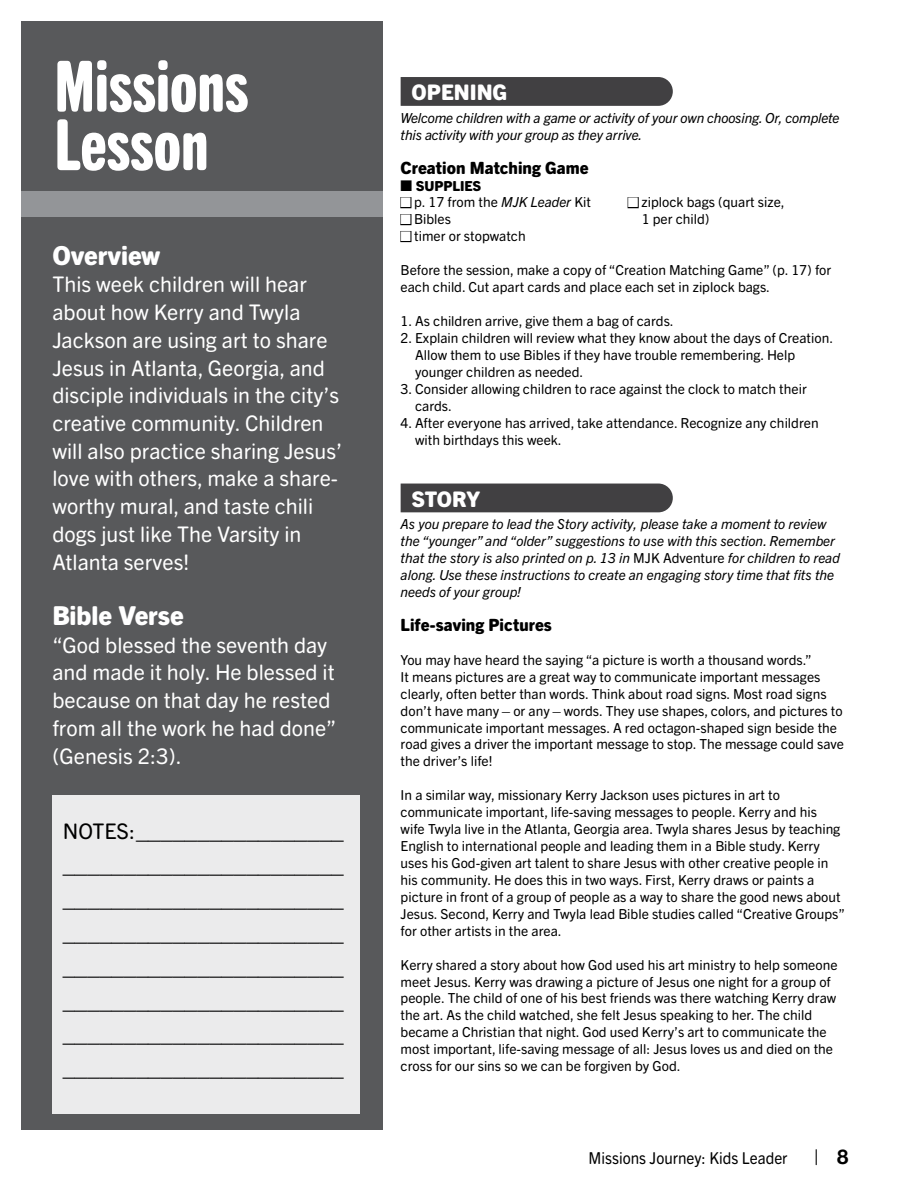
<style>
.page{position:relative;width:918px;height:1188px;background:#fff}
.page>*{position:absolute;margin:0;border:0;box-sizing:border-box;transform-origin:0 0}
.t1{font:70.8px/58.5px "Trade Gothic Next SR Pro Hv Cm";color:#fff}
.t2{font:800 26.25px "Trade Gothic Next SR Pro";color:#fff}
.t3{font:21.6px/27.8px "Trade Gothic Next SR Pro";color:#fff}
.t4{font:21.6px/33.9px "Trade Gothic Next SR Pro";color:#000;text-align:justify}
.t5{font:800 21.6px "Trade Gothic Next SR Pro";color:#fff}
.t6{font:20.25px "Trade Gothic Next SR Pro";color:#000}
.t7{font:800 16.95px "Trade Gothic Next SR Pro";letter-spacing:.005em;color:#000}
.t8{font:16.5px "Trade Gothic Next SR Pro";color:#000;scale:.93 1}
.t9{font:13.8px/17px "Trade Gothic Next SR Pro";color:#000}
.t10{font:italic 13.8px/17px "Trade Gothic Next LT Pro";color:#000}
.t11{font:800 13.8px "Trade Gothic Next SR Pro";letter-spacing:-.01em;color:#000}
.s1{font-family:"Trade Gothic Next LT Pro";font-style:italic}
.s2{font-family:"Trade Gothic Next SR Pro";font-style:normal}
.s3{font-family:"Helvetica Neue";font-weight:700}
</style>
<div class="page">
<div style="left:22px;top:22px;width:361px;height:1108px;background:#58595b"></div>
<div style="left:22px;top:191px;width:361px;height:26px;background:#939598"></div>
<div style="left:52px;top:795px;width:308px;height:319px;background:#ebebec"></div>
<div style="left:401px;top:77px;width:272px;height:29px;background:#414042"></div>
<div style="left:401px;top:484px;width:272px;height:28px;background:#414042"></div>
<h1 class="t1" style="left:55px;top:53px;width:195px">Missions<br>Lesson</h1>
<h2 class="t2" style="left:52px;top:237px;width:109px">Overview</h2>
<p class="t3" style="left:52px;top:269px;width:291px">This week children will hear about how Kerry and Twyla<br>Jackson are using art to share<br>Jesus in Atlanta, Georgia, and disciple individuals in the city’s creative community. Children will also practice sharing Jesus’ love with others, make a share&shy;worthy mural, and taste chili dogs just like The Varsity in<br>Atlanta serves!</p>
<h2 class="t2" style="left:52px;top:597px;width:133px">Bible Verse</h2>
<h3 class="t3" style="left:52px;top:630px;width:286px">“God blessed the seventh day and made it holy. He blessed it because on that day he rested from all the work he had done” (Genesis 2:3).</h3>
<h3 class="t4" style="left:63px;top:813px;width:283px">NOTES: _________________ _______________________ _______________________ _______________________ _______________________ _______________________ _______________________ _______________________</h3>
<h3 class="t5" style="left:412px;top:77px;width:97px">OPENING</h3>
<p class="t10" style="left:401px;top:108px;width:440px">Welcome children with a game or activity of your own choosing. Or, complete this activity with your group as they arrive.</p>
<p class="t7" style="left:401px;top:156px;width:189px">Creation Matching Game</p>
<p class="t11" style="left:401px;top:176px;width:82px">■ SUPPLIES</p>
<p class="t9" style="left:401px;top:193px;width:192px">■ p. 17 from the <span class="s1">MJK Leader</span> Kit</p>
<p class="t9" style="left:401px;top:210px;width:52px">■ Bibles</p>
<p class="t9" style="left:401px;top:227px;width:127px">■ timer or stopwatch</p>
<p class="t9" style="left:642px;top:193px;width:145px;text-indent:-14px">■ ziplock bags (quart size,<br>1 per child)</p>
<p class="t9" style="left:401px;top:261px;width:432px">Before the session, make a copy of “Creation Matching Game” (p. 17) for each child. Cut apart cards and place each set in ziplock bags.</p>
<p class="t9" style="left:401px;top:312px;width:275px">1. As children arrive, give them a bag of cards.</p>
<p class="t9" style="left:415px;top:329px;width:420px;text-indent:-14px">2. Explain children will review what they know about the days of Creation.<br>Allow them to use Bibles if they have trouble remembering. Help younger children as needed.</p>
<p class="t9" style="left:415px;top:379px;width:393px;text-indent:-14px">3. Consider allowing children to race against the clock to match their cards.</p>
<p class="t9" style="left:415px;top:413px;width:405px;text-indent:-14px">4. After everyone has arrived, take attendance. Recognize any children with birthdays this week.</p>
<h3 class="t5" style="left:412px;top:484px;width:70px">STORY</h3>
<p class="t10" style="left:401px;top:515px;width:441px">As you prepare to lead the Story activity, please take a moment to review the “younger” and “older” suggestions to use with this section. Remember that the story is also printed on p. 13 in <span class="s2">MJK Adventure</span> for children to read along. Use these instructions to create an engaging story time that fits the needs of your group!</p>
<p class="t7" style="left:401px;top:613px;width:153px">Life-saving Pictures</p>
<p class="t9" style="left:401px;top:650px;width:445px">You may have heard the saying “a picture is worth a thousand words.”<br>It means pictures are a great way to communicate important messages clearly, often better than words. Think about road signs. Most road signs don’t have many—or any—words. They use shapes, colors, and pictures to communicate important messages. A red octagon-shaped sign beside the road gives a driver the important message to stop. The message could save the driver’s life!</p>
<p class="t9" style="left:401px;top:786px;width:446px">In a similar way, missionary Kerry Jackson uses pictures in art to communicate important, life-saving messages to people. Kerry and his<br>wife Twyla live in the Atlanta, Georgia area. Twyla shares Jesus by teaching English to international people and leading them in a Bible study. Kerry uses his God-given art talent to share Jesus with other creative people in his community. He does this in two ways. First, Kerry draws or paints a picture in front of a group of people as a way to share the good news about Jesus. Second, Kerry and Twyla lead Bible studies called “Creative Groups” for other artists in the area.</p>
<p class="t9" style="left:401px;top:955px;width:438px">Kerry shared a story about how God used his art ministry to help someone meet Jesus. Kerry was drawing a picture of Jesus one night for a group of people. The child of one of his best friends was there watching Kerry draw the art. As the child watched, she felt Jesus speaking to her. The child became a Christian that night. God used Kerry’s art to communicate the most important, life-saving message of all: Jesus loves us and died on the cross for our sins so we can be forgiven by God.</p>
<p class="t8" style="left:589px;top:1147px;width:215px">Missions Journey: Kids Leader</p>
<h3 class="t6" style="left:814px;top:1143px;width:36px">| <span class="s3">8</span></h3>
</div>
